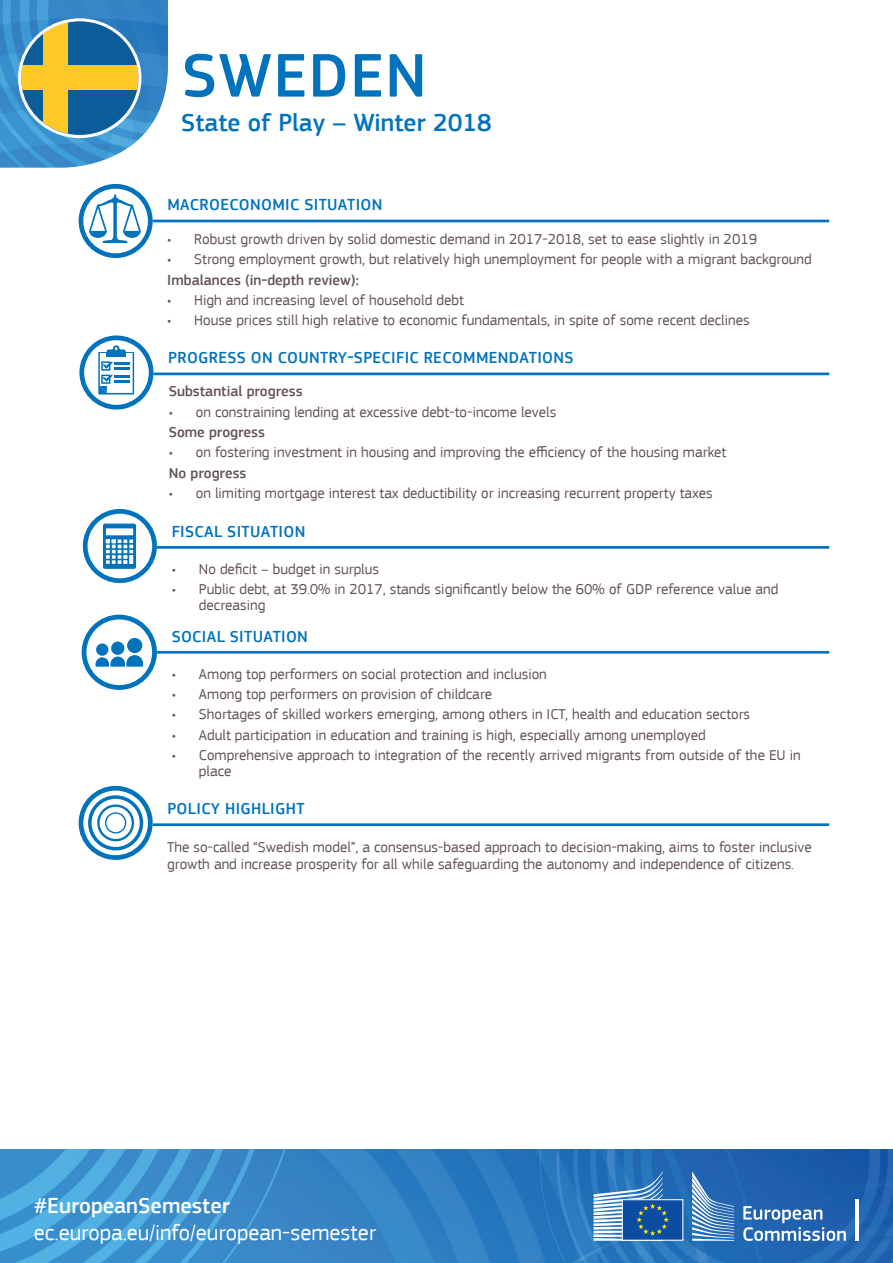
<style>
.page{position:relative;width:893px;height:1263px;background:#fff}
.page>*{position:absolute;margin:0;border:0;box-sizing:border-box;transform-origin:0 0}
.t1{font:500 64.05px "EC Square Sans Pro";letter-spacing:.02em;color:#0073bc}
.t2{font:500 25.65px "EC Square Sans Pro";color:#0073bc}
.t3{font:22.5px/27px "EC Square Sans Pro";color:#fff}
.t4{font:500 16.5px "EC Square Sans Pro";letter-spacing:.02em;color:#0073bc}
.Title__alternative{font:15px/16.5px "EC Square Sans Pro";color:#63525b}
.Title__alternative-2{font:500 15px "EC Square Sans Pro";color:#63525b}
.s1{font-weight:500}
</style>
<div class="page">
<img style="left:0;top:1150px;width:893px;height:113px">
<svg style="left:0;top:0;width:168px;height:168px;background:#6598ac"></svg>
<svg style="left:743px;top:1206px;width:103px;height:35px;background:#5a8ac3"></svg>
<hr style="left:855px;top:1199px;width:3px;height:42px;background:#fff">
<svg style="left:692px;top:1171px;width:42px;height:70px;background:#5d8fc6"></svg>
<div style="left:622px;top:1200px;width:61px;height:40px;background:#0d4da1"></div>
<div style="left:622px;top:1199px;width:61px;height:42px;border:1px solid #fff"></div>
<svg style="left:594px;top:1171px;width:75px;height:70px"></svg>
<svg style="left:79px;top:184px;width:74px;height:74px"></svg>
<svg style="left:79px;top:335px;width:74px;height:75px"></svg>
<hr style="left:153px;top:220px;width:676px;height:2px;background:#0073bc">
<hr style="left:157px;top:546px;width:672px;height:3px;background:#0073bc">
<hr style="left:157px;top:651px;width:672px;height:3px;background:#0073bc">
<hr style="left:153px;top:823px;width:676px;height:3px;background:#0073bc">
<hr style="left:153px;top:372px;width:676px;height:3px;background:#0073bc">
<svg style="left:83px;top:509px;width:74px;height:74px"></svg>
<svg style="left:79px;top:786px;width:74px;height:74px"></svg>
<svg style="left:82px;top:615px;width:75px;height:75px"></svg>
<p class="t1" style="left:182px;top:38px;width:246px">SWEDEN</p>
<p class="t2" style="left:181px;top:107px;width:312px">State of Play – Winter 2018</p>
<p class="t4" style="left:167px;top:195px;width:217px">MACROECONOMIC SITUATION</p>
<p class="Title__alternative" style="left:167px;top:231px;width:591px">• Robust growth driven by solid domestic demand in 2017-2018, set to ease slightly in 2019</p>
<p class="Title__alternative" style="left:167px;top:251px;width:646px">• Strong employment growth, but relatively high unemployment for people with a migrant background</p>
<p class="Title__alternative-2" style="left:167px;top:271px;width:193px">Imbalances (in-depth review):</p>
<p class="Title__alternative" style="left:167px;top:292px;width:298px">• High and increasing level of household debt</p>
<p class="Title__alternative" style="left:167px;top:312px;width:584px">• House prices still high relative to economic fundamentals, in spite of some recent declines</p>
<p class="t4" style="left:168px;top:348px;width:407px">PROGRESS ON COUNTRY-SPECIFIC RECOMMENDATIONS</p>
<p class="Title__alternative-2" style="left:169px;top:383px;width:135px">Substantial progress</p>
<p class="Title__alternative" style="left:169px;top:403px;width:389px">• on constraining lending at excessive debt-to-income levels</p>
<p class="Title__alternative-2" style="left:169px;top:423px;width:98px">Some progress</p>
<p class="Title__alternative" style="left:169px;top:444px;width:559px">• on fostering investment in housing and improving the efficiency of the housing market</p>
<p class="Title__alternative-2" style="left:169px;top:464px;width:79px">No progress</p>
<p class="Title__alternative" style="left:169px;top:485px;width:545px">• on limiting mortgage interest tax deductibility or increasing recurrent property taxes</p>
<p class="t4" style="left:172px;top:522px;width:135px">FISCAL SITUATION</p>
<p class="Title__alternative" style="left:172px;top:561px;width:208px">• No deficit – budget in surplus</p>
<p class="Title__alternative" style="left:199px;top:581px;width:581px;text-indent:-27px">• Public debt, at 39.0% in 2017, stands significantly below the 60% of GDP reference value and decreasing</p>
<p class="t4" style="left:172px;top:627px;width:138px">SOCIAL SITUATION</p>
<p class="Title__alternative" style="left:172px;top:665px;width:376px">• Among top performers on social protection and inclusion</p>
<p class="Title__alternative" style="left:172px;top:686px;width:322px">• Among top performers on provision of childcare</p>
<p class="Title__alternative" style="left:172px;top:706px;width:580px">• Shortages of skilled workers emerging, among others in ICT, health and education sectors</p>
<p class="Title__alternative" style="left:172px;top:726px;width:535px">• Adult participation in education and training is high, especially among unemployed</p>
<p class="Title__alternative" style="left:199px;top:747px;width:603px;text-indent:-27px">• Comprehensive approach to integration of the recently arrived migrants from outside of the EU in place</p>
<p class="t4" style="left:167px;top:799px;width:139px">POLICY HIGHLIGHT</p>
<p class="Title__alternative" style="left:167px;top:839px;width:646px">The so-called “Swedish model”, a consensus-based approach to decision-making, aims to foster inclusive growth and increase prosperity for all while safeguarding the autonomy and independence of citizens.</p>
<p class="t3" style="left:34px;top:1192px;width:344px"><span class="s1">#EuropeanSemester </span>ec.europa.eu/info/european-semester</p>
</div>
